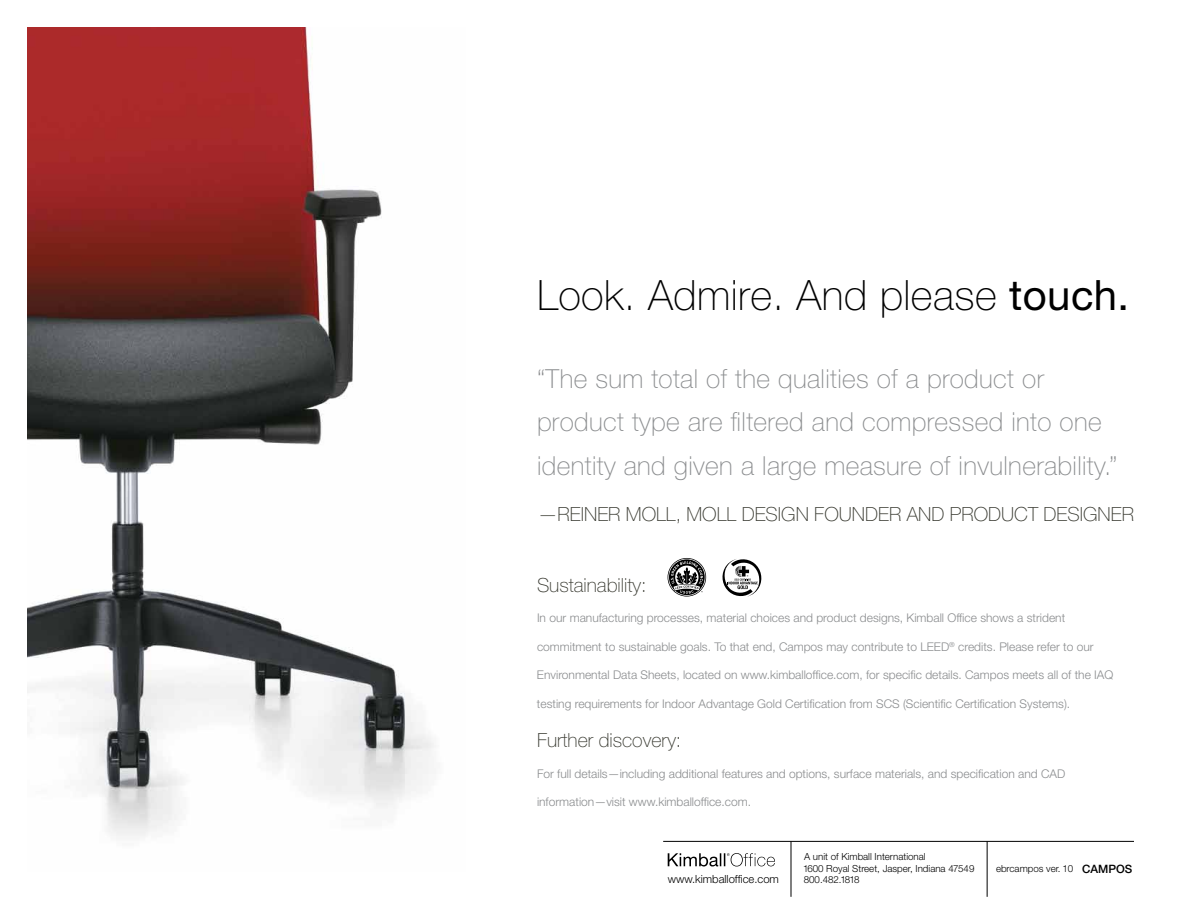
<style>
.page{position:relative;width:1188px;height:918px;background:#fff}
.page>*{position:absolute;margin:0;border:0;box-sizing:border-box;transform-origin:0 0}
.t1{font:100 41.85px "Helvetica Neue LT Std";letter-spacing:.01em;color:#000}
.t2{font:100 26.25px/43.5px "Helvetica Neue LT Std";letter-spacing:.015em;color:#8a8c8e}
.t3{font:100 19.5px "Helvetica Neue LT Std";color:#35362d}
.t4{font:300 12px "Helvetica Neue LT Std";color:#8a8c8e}
.t5{font:500 11.55px "Helvetica Neue LT Std";color:#000}
.t6{font:300 11.25px "Helvetica Neue LT Std";color:#000}
.t7{font:300 9.75px/11.6px "Helvetica Neue LT Std";color:#000}
.s1{font-weight:400}
</style>
<div class="page">
<img style="left:27px;top:27px;width:407px;height:809px">
<hr style="left:663px;top:841px;width:471px;height:1px;background:#000">
<hr style="left:791px;top:841px;width:1px;height:56px;background:#000">
<hr style="left:987px;top:841px;width:1px;height:56px;background:#000">
<svg style="left:668px;top:853px;width:107px;height:13px"></svg>
<svg style="left:668px;top:558px;width:38px;height:39px"></svg>
<svg style="left:723px;top:559px;width:38px;height:38px"></svg>
<h1 class="t1" style="left:537px;top:272px;width:594px">Look. Admire. And please <span class="s1">touch.</span></h1>
<h2 class="t2" style="left:537px;top:356px;width:582px">“The sum total of the qualities of a product or product type are filtered and compressed into one identity and given a large measure of invulnerability.”</h2>
<h3 class="t3" style="left:538px;top:502px;width:597px">—REINER MOLL, MOLL DESIGN FOUNDER AND PRODUCT DESIGNER</h3>
<h3 class="t3" style="left:537px;top:574px;width:111px">Sustainability:</h3>
<p class="t4" style="left:537px;top:611px;width:530px">In our manufacturing processes, material choices and product designs, Kimball Office shows a strident</p>
<p class="t4" style="left:537px;top:639px;width:558px">commitment to sustainable goals. To that end, Campos may contribute to LEED<sup>®</sup> credits. Please refer to our</p>
<p class="t4" style="left:537px;top:668px;width:578px">Environmental Data Sheets, located on www.kimballoffice.com, for specific details. Campos meets all of the IAQ</p>
<p class="t4" style="left:537px;top:696px;width:535px">testing requirements for Indoor Advantage Gold Certification from SCS (Scientific Certification Systems).</p>
<h3 class="t3" style="left:537px;top:729px;width:146px">Further discovery:</h3>
<p class="t4" style="left:537px;top:766px;width:530px">For full details—including additional features and options, surface materials, and specification and CAD</p>
<p class="t4" style="left:537px;top:795px;width:216px">information—visit www.kimballoffice.com.</p>
<p class="t6" style="left:668px;top:872px;width:113px">www.kimballoffice.com</p>
<p class="t7" style="left:803px;top:851px;width:173px">A unit of Kimball International<br>1600 Royal Street, Jasper, Indiana 47549<br>800.482.1818</p>
<p class="t7" style="left:996px;top:863px;width:79px">ebrcampos ver. 10</p>
<p class="t5" style="left:1082px;top:862px;width:52px">CAMPOS</p>
</div>
